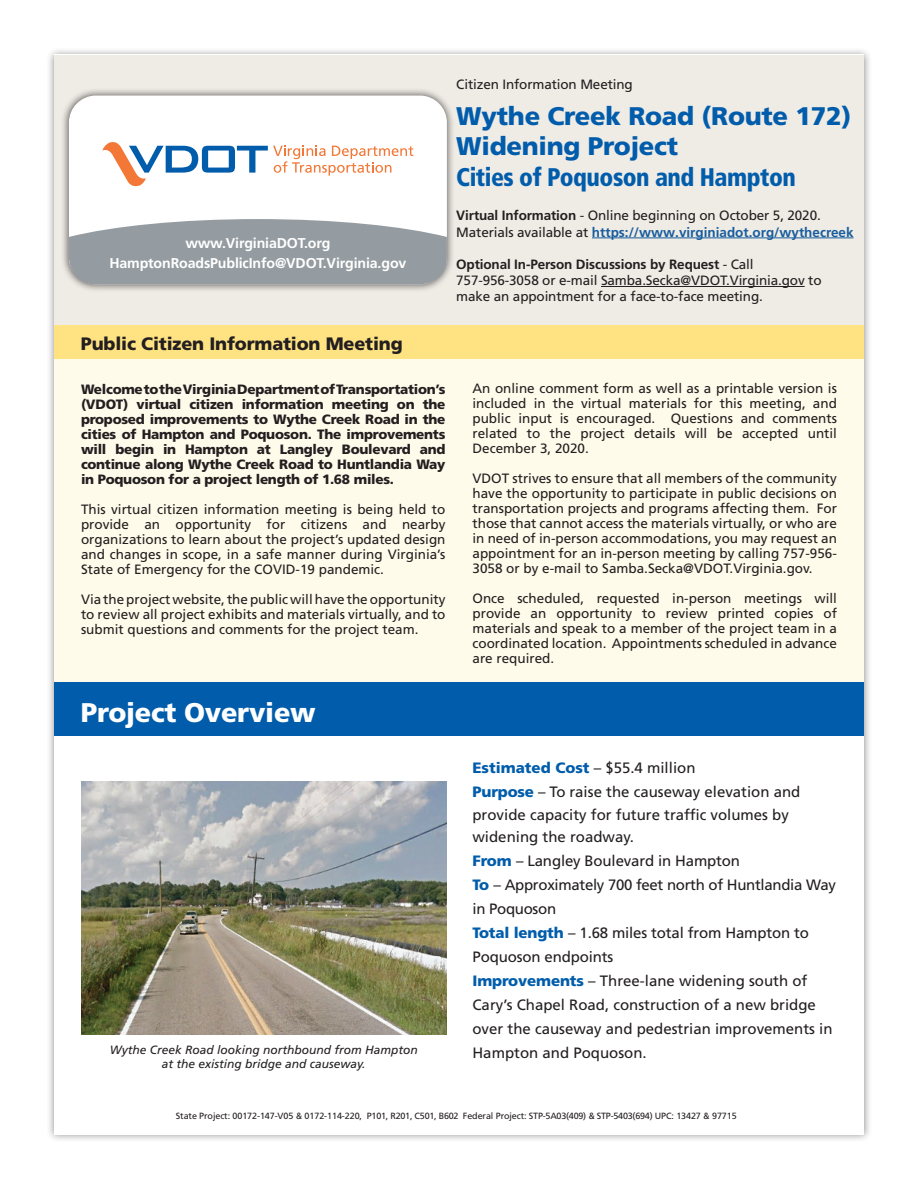
<style>
.page{position:relative;width:918px;height:1188px;background:#fff}
.page>*{position:absolute;margin:0;border:0;box-sizing:border-box;transform-origin:0 0}
.t1{font:900 27px "Frutiger LT Std";letter-spacing:-.01em;color:#fff}
.t2{font:900 25.5px/30px "Frutiger LT Std";letter-spacing:-.01em;color:#015dab}
.t3{font:900 condensed 25.5px "Frutiger LT Std";letter-spacing:-.02em;color:#015dab;scale:.95 1}
.t4{font:900 18px "Frutiger LT Std";letter-spacing:-.01em;color:#231f20}
.t5{font:15px/24px "Frutiger LT Std";color:#231f20}
.t6{font:700 14.25px/20.5px "Frutiger LT Std";letter-spacing:-.01em;color:#fff;text-align:center}
.t7{font:13.5px/15px "Frutiger LT Std";color:#231f20;text-align:justify}
.t8{font:900 13.5px/15px "Frutiger LT Std";letter-spacing:-.02em;color:#231f20;text-align:justify}
.t9{font:italic 12px "Frutiger LT Std";color:#231f20}
.t10{font:9px "Frutiger LT Std";letter-spacing:-.01em;color:#231f20}
.s1{font-weight:700}
.s2{font-weight:700;color:#175d9e}
.s3{font-weight:900;color:#015dab}
</style>
<div class="page">
<div style="left:46px;top:46px;width:826px;height:1097px;background:#231f20;opacity:.5"></div>
<div style="left:54px;top:55px;width:810px;height:1080px;background:#fff"></div>
<div style="left:54px;top:355px;width:810px;height:365px;background:#fefbeb"></div>
<div style="left:54px;top:55px;width:810px;height:270px;background:#efebe5"></div>
<div style="left:54px;top:325px;width:810px;height:34px;background:#ffe383"></div>
<hr style="left:592px;top:238px;width:262px;height:1px;background:#175d9e">
<hr style="left:601px;top:286px;width:204px;height:1px;background:#231f20">
<div style="left:61px;top:87px;width:394px;height:205px;background:#231f20;opacity:.75"></div>
<div style="left:69px;top:96px;width:378px;height:188px;background:#fff;border-radius:27px"></div>
<svg style="left:102px;top:142px;width:311px;height:45px"></svg>
<svg style="left:69px;top:219px;width:378px;height:65px;background:#9ea4a9"></svg>
<div style="left:54px;top:682px;width:810px;height:54px;background:#015dab"></div>
<img style="left:81px;top:782px;width:365px;height:253px">
<p class="t6" style="left:109px;top:232px;width:299px">www.VirginiaDOT.org<br>HamptonRoadsPublicInfo@VDOT.Virginia.gov</p>
<p class="t7" style="left:456px;top:77px;width:178px">Citizen Information Meeting</p>
<p class="t2" style="left:456px;top:101px;width:397px">Wythe Creek Road (Route 172)<br>Widening Project</p>
<h1 class="t3" style="left:456px;top:162px;width:359px">Cities of Poquoson and Hampton</h1>
<p class="t7" style="left:456px;top:208px;width:399px;line-height:16.2px"><span class="s1">Virtual Information</span> - Online beginning on October 5, 2020.<br>Materials available at <span class="s2">https://www.virginiadot.org/wythecreek</span></p>
<p class="t7" style="left:456px;top:256px;width:367px;line-height:16.2px;text-align:left"><span class="s1">Optional In-Person Discussions by Request</span> - Call<br>757-956-3058 or e-mail Samba.Secka@VDOT.Virginia.gov to make an appointment for a face-to-face meeting.</p>
<h2 class="t4" style="left:81px;top:333px;width:323px">Public Citizen Information Meeting</h2>
<p class="t8" style="left:81px;top:381px;width:366px">Welcome to the Virginia Department of Transportation’s (VDOT) virtual citizen information meeting on the proposed improvements to Wythe Creek Road in the cities of Hampton and Poquoson. The improvements will begin in Hampton at Langley Boulevard and continue along Wythe Creek Road to Huntlandia Way in Poquoson for a project length of 1.68 miles.</p>
<p class="t7" style="left:81px;top:501px;width:366px">This virtual citizen information meeting is being held to provide an opportunity for citizens and nearby organizations to learn about the project’s updated design and changes in scope, in a safe manner during Virginia’s State of Emergency for the COVID-19 pandemic.</p>
<p class="t7" style="left:81px;top:591px;width:366px">Via the project website, the public will have the opportunity to review all project exhibits and materials virtually, and to submit questions and comments for the project team.</p>
<p class="t7" style="left:472px;top:381px;width:366px">An online comment form as well as a printable version is included in the virtual materials for this meeting, and public input is encouraged. Questions and comments related to the project details will be accepted until December 3, 2020.</p>
<p class="t7" style="left:472px;top:471px;width:366px">VDOT strives to ensure that all members of the community have the opportunity to participate in public decisions on transportation projects and programs affecting them. For those that cannot access the materials virtually, or who are in need of in-person accommodations, you may request an appointment for an in-person meeting by calling 757-956- 3058 or by e-mail to Samba.Secka@VDOT.Virginia.gov.</p>
<p class="t7" style="left:472px;top:591px;width:366px">Once scheduled, requested in-person meetings will provide an opportunity to review printed copies of materials and speak to a member of the project team in a coordinated location. Appointments scheduled in advance are required.</p>
<p class="t1" style="left:81px;top:697px;width:236px">Project Overview</p>
<p class="t5" style="left:472px;top:756px;width:329px"><span class="s3">Estimated Cost</span> – $55.4 million<br><span class="s3">Purpose</span> – To raise the causeway elevation and</p>
<p class="t5" style="left:472px;top:803px;width:318px;line-height:22.5px">provide capacity for future traffc volumes by widening the roadway.</p>
<p class="t5" style="left:472px;top:849px;width:365px"><span class="s3">From</span> – Langley Boulevard in Hampton<br><span class="s3">To</span> – Approximately 700 feet north of Huntlandia Way in Poquoson<br><span class="s3">Total length</span> – 1.68 miles total from Hampton to Poquoson endpoints<br><span class="s3">Improvements</span> – Three-lane widening south of Cary’s Chapel Road, construction of a new bridge over the causeway and pedestrian improvements in</p>
<p class="t9" style="left:110px;top:1042px;width:310px">Wythe Creek Road looking northbound from Hampton</p>
<p class="t5" style="left:472px;top:1041px;width:176px">Hampton and Poquoson.</p>
<p class="t9" style="left:162px;top:1057px;width:205px">at the existing bridge and causeway.</p>
<p class="t10" style="left:176px;top:1110px;width:562px">State Project: 00172-147-V05 &amp; 0172-114-220, P101, R201, C501, B602 Federal Project: STP-5A03(409) &amp; STP-5403(694) UPC: 13427 &amp; 97715</p>
</div>
